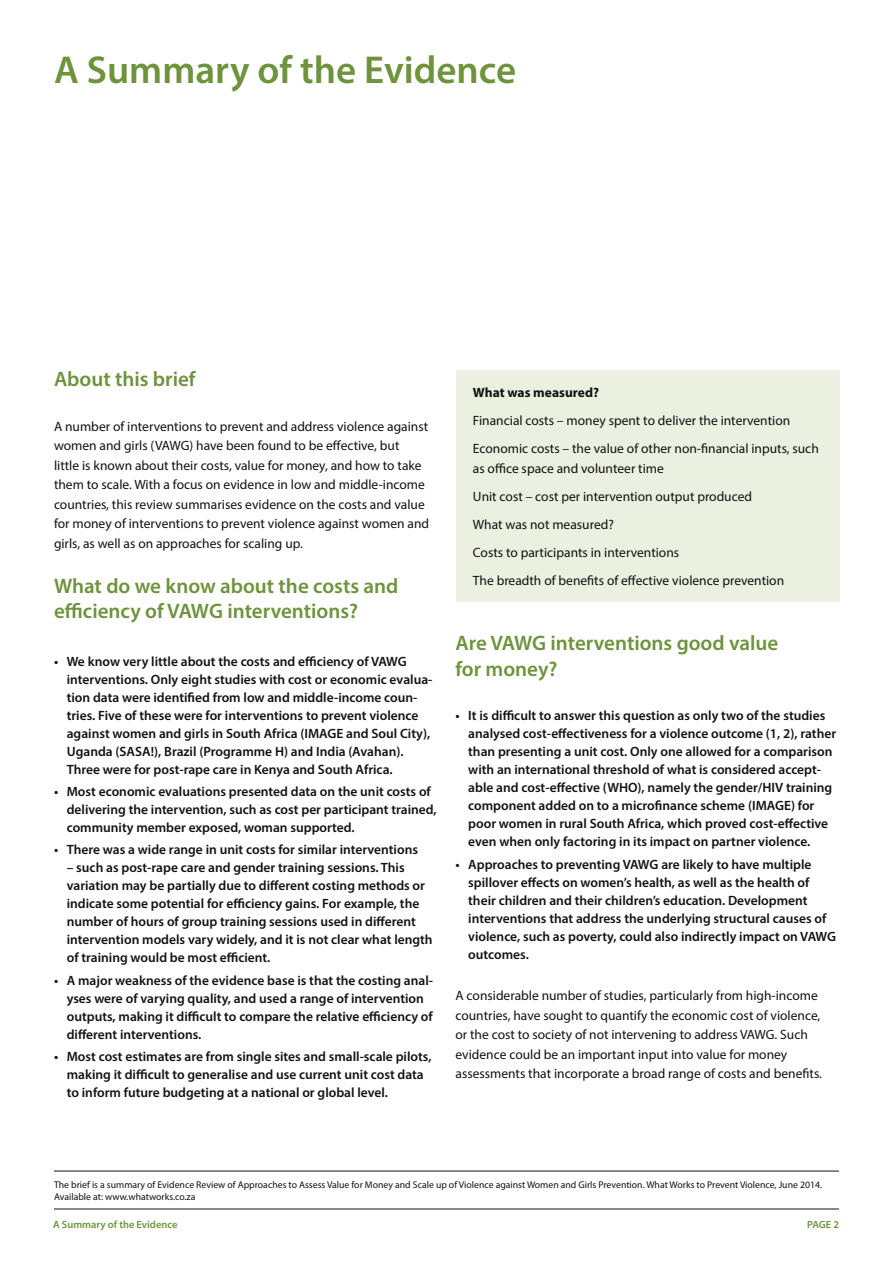
<style>
.page{position:relative;width:893px;height:1263px;background:#fff}
.page>*{position:absolute;margin:0;border:0;box-sizing:border-box;transform-origin:0 0}
.t1{font:600 39px "Myriad Pro";color:#6e933d}
.t2{font:600 21px/25.5px "Myriad Pro";color:#6e933d}
.t3{font:600 13.5px/18px "Myriad Pro";color:#121212}
.t4{font:13.5px/19.5px "Myriad Pro";color:#121212}
.t5{font:700 13.5px "Myriad Pro";color:#121212}
.t6{font:600 10.5px "Myriad Pro";color:#6e933d}
.t7{font:9.75px/12px "Myriad Pro";color:#121212}
</style>
<div class="page">
<hr style="left:54px;top:1209px;width:785px;height:1px;background:#121212">
<div style="left:456px;top:370px;width:383px;height:232px;background:#ecf0e0"></div>
<hr style="left:54px;top:1171px;width:785px;height:1px;background:#121212">
<h1 class="t1" style="left:54px;top:45px;width:464px">A Summary of the Evidence</h1>
<h2 class="t2" style="left:54px;top:365px;width:143px">About this brief</h2>
<p class="t4" style="left:54px;top:416px;width:377px">A number of interventions to prevent and address violence against women and girls (VAWG) have been found to be effective, but<br>little is known about their costs, value for money, and how to take them to scale. With a focus on evidence in low and middle-income countries, this review summarises evidence on the costs and value for money of interventions to prevent violence against women and girls, as well as on approaches for scaling up.</p>
<h2 class="t2" style="left:54px;top:572px;width:346px">What do we know about the costs and efficiency of VAWG interventions?</h2>
<p class="t3" style="left:67px;top:652px;width:367px;text-indent:-13px">• We know very little about the costs and efficiency of VAWG interventions. Only eight studies with cost or economic evalua&shy;tion data were identified from low and middle-income coun&shy;tries. Five of these were for interventions to prevent violence against women and girls in South Africa (IMAGE and Soul City), Uganda (SASA!), Brazil (Programme H) and India (Avahan).<br>Three were for post-rape care in Kenya and South Africa.</p>
<p class="t3" style="left:67px;top:782px;width:371px;text-indent:-13px">• Most economic evaluations presented data on the unit costs of delivering the intervention, such as cost per participant trained, community member exposed, woman supported.</p>
<p class="t3" style="left:54px;top:841px;width:366px">• There was a wide range in unit costs for similar interventions</p>
<p class="t3" style="left:67px;top:859px;width:367px">– such as post-rape care and gender training sessions. This variation may be partially due to different costing methods or indicate some potential for efficiency gains. For example, the number of hours of group training sessions used in different intervention models vary widely, and it is not clear what length of training would be most efficient.</p>
<p class="t3" style="left:67px;top:971px;width:368px;text-indent:-13px">• A major weakness of the evidence base is that the costing anal&shy;yses were of varying quality, and used a range of intervention outputs, making it difficult to compare the relative efficiency of different interventions.</p>
<p class="t3" style="left:67px;top:1047px;width:366px;text-indent:-13px">• Most cost estimates are from single sites and small-scale pilots, making it difficult to generalise and use current unit cost data to inform future budgeting at a national or global level.</p>
<p class="t5" style="left:473px;top:384px;width:128px">What was measured?</p>
<p class="t4" style="left:473px;top:406px;width:347px;line-height:28px">Financial costs – money spent to deliver the intervention<br>Economic costs – the value of other non-financial inputs, such</p>
<p class="t4" style="left:473px;top:454px;width:313px;line-height:28px">as office space and volunteer time<br>Unit cost – cost per intervention output produced What was not measured?<br>Costs to participants in interventions<br>The breadth of benefits of effective violence prevention</p>
<h2 class="t2" style="left:455px;top:630px;width:324px">Are VAWG interventions good value for money?</h2>
<p class="t3" style="left:468px;top:706px;width:369px;text-indent:-13px">• It is difficult to answer this question as only two of the studies analysed cost-effectiveness for a violence outcome (1, 2), rather than presenting a unit cost. Only one allowed for a comparison with an international threshold of what is considered accept&shy;able and cost-effective (WHO), namely the gender/HIV training component added on to a microfinance scheme (IMAGE) for poor women in rural South Africa, which proved cost-effective even when only factoring in its impact on partner violence.</p>
<p class="t3" style="left:468px;top:855px;width:369px;text-indent:-13px">• Approaches to preventing VAWG are likely to have multiple spillover effects on women’s health, as well as the health of their children and their children’s education. Development interventions that address the underlying structural causes of violence, such as poverty, could also indirectly impact on VAWG outcomes.</p>
<p class="t4" style="left:455px;top:986px;width:368px">A considerable number of studies, particularly from high-income countries, have sought to quantify the economic cost of violence, or the cost to society of not intervening to address VAWG. Such evidence could be an important input into value for money assessments that incorporate a broad range of costs and benefits.</p>
<p class="t7" style="left:54px;top:1179px;width:769px">The brief is a summary of Evidence Review of Approaches to Assess Value for Money and Scale up of Violence against Women and Girls Prevention. What Works to Prevent Violence, June 2014.<br>Available at: www.whatworks.co.za</p>
<p class="t6" style="left:53px;top:1218px;width:126px">A Summary of the Evidence</p>
<p class="t6" style="left:807px;top:1218px;width:33px">PAGE 2</p>
</div>
